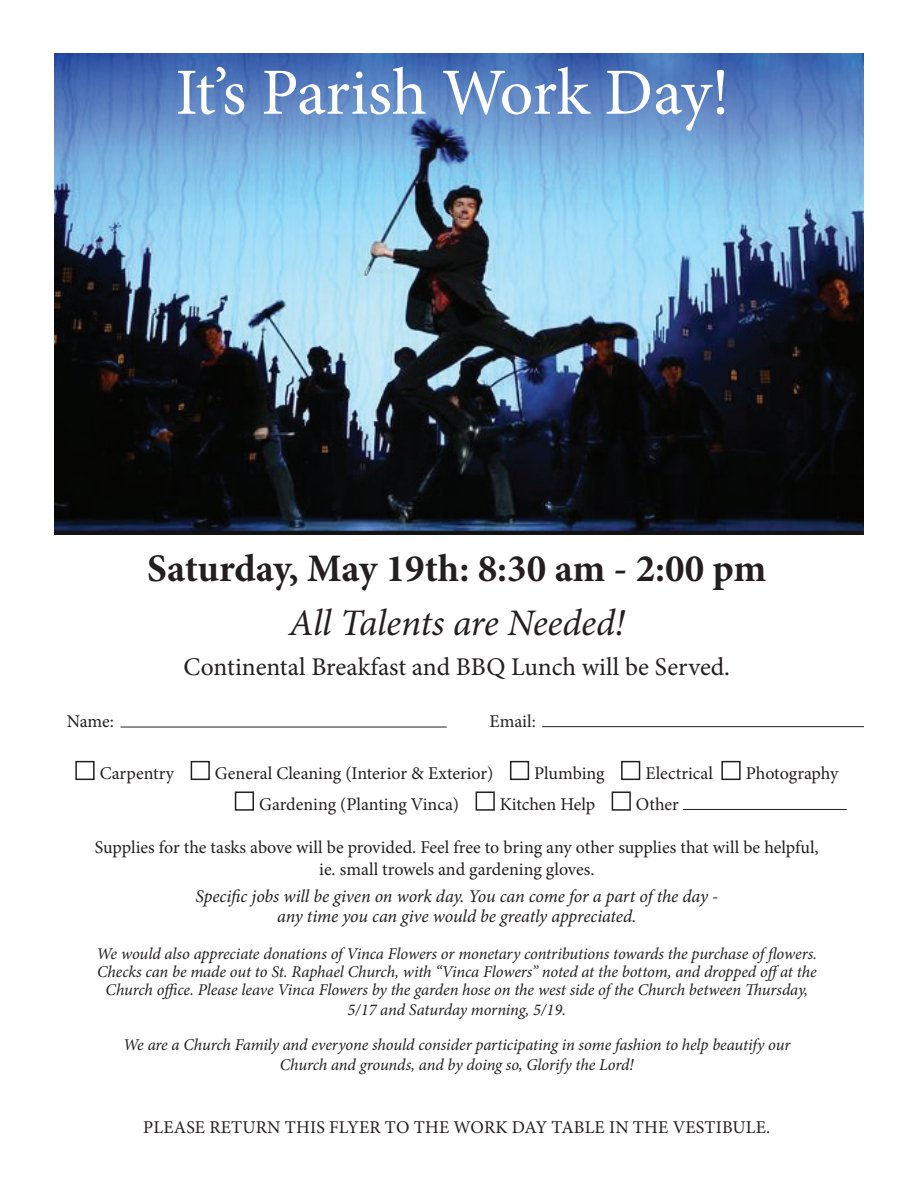
<style>
.page{position:relative;width:918px;height:1188px;background:#fff}
.page>*{position:absolute;margin:0;border:0;box-sizing:border-box;transform-origin:0 0}
.t1{font:66px "Minion Pro";letter-spacing:-.01em;color:#fff}
.t2{font:700 39px "Minion Pro";letter-spacing:-.005em;color:#231f20}
.t3{font:italic 37.5px "Minion Pro";letter-spacing:-.005em;color:#231f20}
.t4{font:25.5px "Minion Pro";color:#231f20}
.t5{font:18px/21.6px "Minion Pro";color:#231f20;text-align:center}
.t6{font:italic 18px/19.8px "Minion Pro";letter-spacing:-.01em;color:#231f20;text-align:center}
.t7{font:italic 16.5px/18px "Minion Pro";letter-spacing:-.01em;color:#231f20;text-align:center}
</style>
<div class="page">
<img style="left:54px;top:53px;width:810px;height:481px">
<div style="left:75px;top:761px;width:20px;height:19px;border:2px solid #231f20"></div>
<div style="left:191px;top:761px;width:19px;height:19px;border:2px solid #231f20"></div>
<div style="left:510px;top:761px;width:19px;height:19px;border:2px solid #231f20"></div>
<div style="left:621px;top:761px;width:19px;height:19px;border:2px solid #231f20"></div>
<div style="left:721px;top:761px;width:20px;height:19px;border:2px solid #231f20"></div>
<div style="left:235px;top:791px;width:19px;height:20px;border:2px solid #231f20"></div>
<div style="left:476px;top:791px;width:19px;height:20px;border:2px solid #231f20"></div>
<div style="left:612px;top:791px;width:19px;height:20px;border:2px solid #231f20"></div>
<hr style="left:121px;top:727px;width:326px;height:1px;background:#231f20">
<hr style="left:542px;top:726px;width:322px;height:1px;background:#231f20">
<hr style="left:683px;top:809px;width:164px;height:1px;background:#231f20">
<h1 class="t1" style="left:175px;top:48px;width:556px">It’s Parish Work Day!</h1>
<h2 class="t2" style="left:147px;top:546px;width:621px">Saturday, May 19th: 8:30 am - 2:00 pm</h2>
<h3 class="t3" style="left:289px;top:598px;width:337px">All Talents are Needed!</h3>
<h3 class="t4" style="left:184px;top:650px;width:548px">Continental Breakfast and BBQ Lunch will be Served.</h3>
<p class="t5" style="left:67px;top:711px;width:49px">Name:</p>
<p class="t5" style="left:490px;top:711px;width:48px">Email:</p>
<p class="t5" style="left:100px;top:763px;width:76px">Carpentry</p>
<p class="t5" style="left:215px;top:763px;width:280px">General Cleaning (Interior &amp; Exterior)</p>
<p class="t5" style="left:534px;top:763px;width:72px">Plumbing</p>
<p class="t5" style="left:645px;top:763px;width:69px">Electrical</p>
<p class="t5" style="left:746px;top:763px;width:94px">Photography</p>
<p class="t5" style="left:259px;top:793px;width:202px">Gardening (Planting Vinca)</p>
<p class="t5" style="left:500px;top:793px;width:97px">Kitchen Help</p>
<p class="t5" style="left:636px;top:793px;width:45px">Other</p>
<p class="t5" style="left:95px;top:837px;width:725px">Supplies for the tasks above will be provided. Feel free to bring any other supplies that will be helpful, ie. small trowels and gardening gloves.</p>
<p class="t6" style="left:196px;top:886px;width:524px">Specific jobs will be given on work day. You can come for a part of the day - any time you can give would be greatly appreciated.</p>
<p class="t7" style="left:97px;top:945px;width:722px">We would also appreciate donations of Vinca Flowers or monetary contributions towards the purchase of flowers.<br>Checks can be made out to St. Raphael Church, with “Vinca Flowers” noted at the bottom, and dropped offat the<br>Church office. Please leave Vinca Flowers by the garden hose on the west side of the Church between Thursday,</p>
<p class="t7" style="left:123px;top:992px;width:669px;line-height:34.8px">5/17 and Saturday morning, 5/19.<br>We are a Church Family and everyone should consider participating in some fashion to help beautify our</p>
<p class="t7" style="left:280px;top:1055px;width:356px">Church and grounds, and by doing so, Glorify the Lord!</p>
<p class="t5" style="left:143px;top:1116px;width:629px">PLEASE RETURN THIS FLYER TO THE WORK DAY TABLE IN THE VESTIBULE.</p>
</div>
